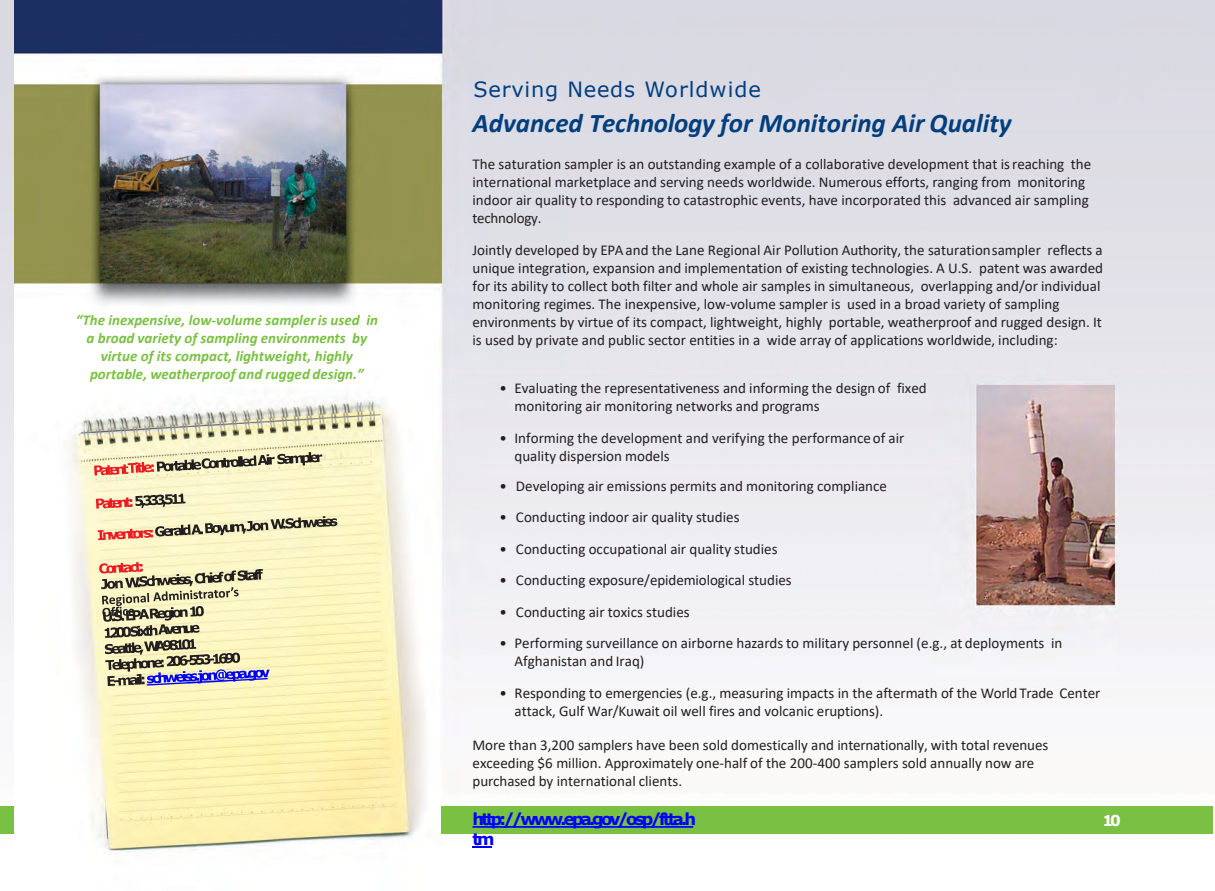
<style>
.page{position:relative;width:1215px;height:891px;background:#fff}
.page>*{position:absolute;margin:0;border:0;box-sizing:border-box;transform-origin:0 0}
.t1{font:italic 700 27px "Calibri";color:#003e7e}
.t2{font:21px "Verdana";letter-spacing:.035em;color:#003e7e}
.t3{font:700 16.5px/19.8px "Verdana";letter-spacing:-.17em;color:#00f}
.t4{font:15px/18px "Calibri";color:#231f20}
.t5{font:italic 700 15px/18px "Calibri";color:#7ac143;text-align:center}
.t6{font:700 15px "Verdana";color:#fff}
</style>
<div class="page">
<img style="left:14px;top:0;width:1201px;height:853px">
<svg style="left:94px;top:452px;width:228px;height:23px;background:#cebb9c"></svg>
<svg style="left:96px;top:494px;width:90px;height:15px"></svg>
<svg style="left:98px;top:516px;width:239px;height:24px;background:#d3c3a0"></svg>
<svg style="left:99px;top:562px;width:171px;height:124px;background:#c4bca2"></svg>
<img style="left:0;top:0;width:13px;height:834px">
<div style="left:0;top:806px;width:14px;height:27px;background:#7ac143"></div>
<div style="left:442px;top:806px;width:771px;height:27px;background:#7ac143"></div>
<svg style="left:473px;top:826px;width:220px;height:2px"></svg>
<svg style="left:473px;top:846px;width:19px;height:2px"></svg>
<p class="t5" style="left:76px;top:310px;width:304px">“The inexpensive, low-volume sampleris used in a broad variety of sampling environments by virtue of its compact, lightweight, highly portable, weatherproof and rugged design.”</p>
<p class="t2" style="left:473px;top:75px;width:289px">Serving Needs Worldwide</p>
<h1 class="t1" style="left:473px;top:104px;width:541px">Advanced Technology for Monitoring Air Quality</h1>
<p class="t4" style="left:473px;top:155px;width:620px">The saturation sampler is an outstanding example of a collaborative development that isreaching the international marketplace and serving needs worldwide. Numerous efforts, ranging from monitoring indoor air quality to responding to catastrophic events, have incorporated this advanced air sampling technology.</p>
<p class="t4" style="left:473px;top:241px;width:632px">Jointly developed by EPA and the Lane Regional Air Pollution Authority, the saturationsampler reflects a unique integration, expansion and implementation of existing technologies. A U.S. patent was awarded for its ability to collect both filter and whole air samples in simultaneous, overlapping and/or individual monitoring regimes. The inexpensive, low-volume sampler is used in a broad variety of sampling environments by virtue of its compact, lightweight, highly portable, weatherproof and rugged design. It is used by private and public sector entities in a wide array of applications worldwide, including:</p>
<p class="t4" style="left:514px;top:379px;width:414px;text-indent:-15px">• Evaluating the representativeness and informing the design of fixed monitoring air monitoring networks and programs</p>
<p class="t4" style="left:514px;top:428px;width:391px;text-indent:-15px">• Informing the development and verifying the performanceof air quality dispersion models</p>
<p class="t4" style="left:500px;top:476px;width:389px">• Developing air emissions permits and monitoring compliance</p>
<p class="t4" style="left:500px;top:508px;width:242px">• Conducting indoor air quality studies</p>
<p class="t4" style="left:500px;top:539px;width:280px">• Conducting occupational air quality studies</p>
<p class="t4" style="left:500px;top:571px;width:294px">• Conducting exposure/epidemiological studies</p>
<p class="t4" style="left:500px;top:602px;width:192px">• Conducting air toxics studies</p>
<p class="t4" style="left:514px;top:634px;width:549px;text-indent:-15px">• Performing surveillance on airborne hazards to military personnel (e.g., at deployments in<br>Afghanistan and Iraq)</p>
<p class="t4" style="left:514px;top:683px;width:588px;text-indent:-15px">• Responding to emergencies (e.g., measuring impacts in the aftermath of the World Trade Center attack, Gulf War/Kuwait oil well fires and volcanic eruptions).</p>
<p class="t4" style="left:473px;top:736px;width:577px">More than 3,200 samplers have been sold domestically and internationally, with total revenues exceeding $6 million. Approximately one-half of the 200-400 samplers sold annually now are purchased by international clients.</p>
<p class="t3" style="left:473px;top:809px;width:225px">http://www.epa.gov/osp/ftta.h tm</p>
<p class="t6" style="left:1102px;top:810px;width:20px">10</p>
</div>
